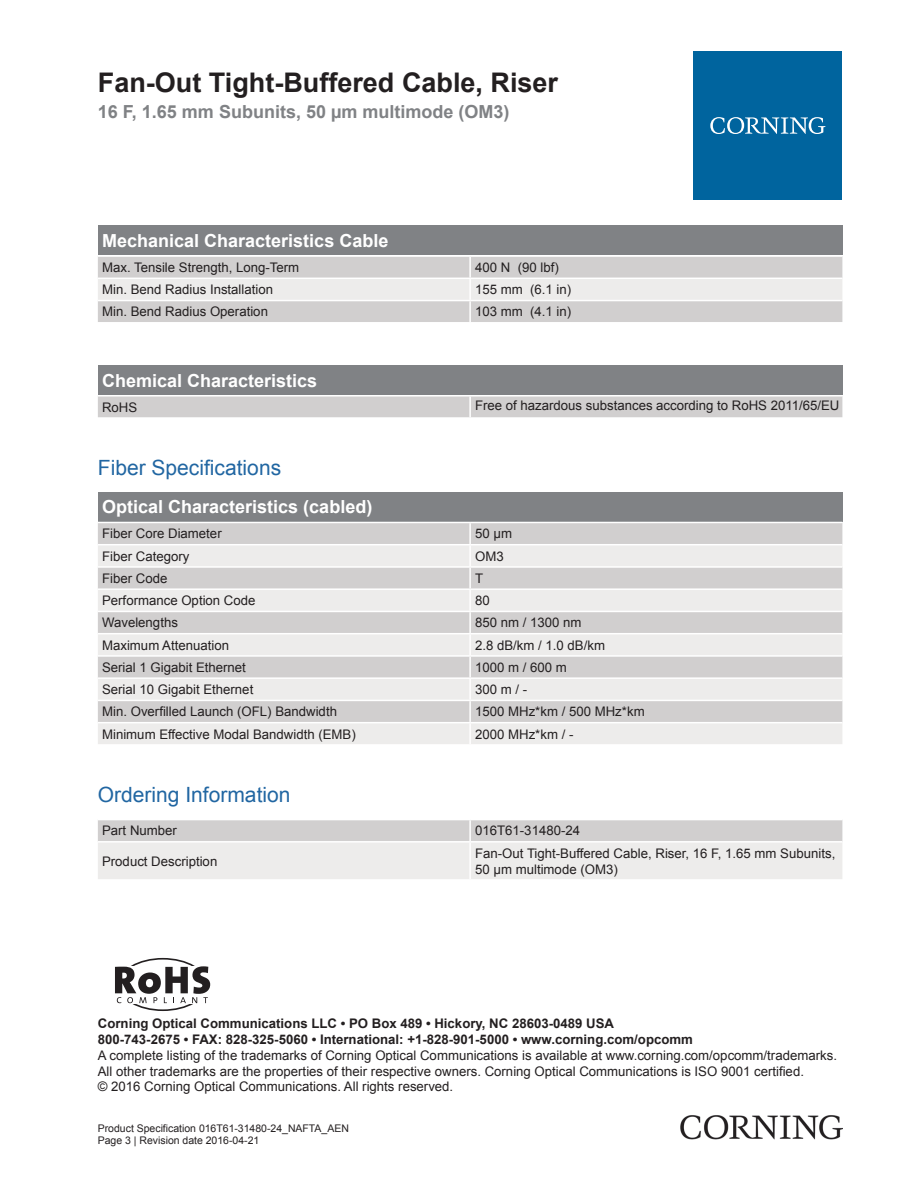
<style>
.page{position:relative;width:919px;height:1187px;background:#fff}
.page>*{position:absolute;margin:0;border:0;box-sizing:border-box;transform-origin:0 0}
.t1{font:700 27px "Arial";color:#231f20}
.t2{font:21px "Arial";color:#2166a2}
.t3{font:700 18px "Arial";color:#fff}
.t4{font:700 18px "Arial";color:#808285}
.t5{font:13.2px/15.9px "Arial";color:#231f20}
.t6{font:700 13.2px/15.9px "Arial";color:#231f20}
.t7{font:10.5px/12.6px "Arial";color:#231f20}
</style>
<div class="page">
<div style="left:98px;top:225px;width:744px;height:30px;background:#808285"></div>
<div style="left:98px;top:257px;width:744px;height:65px;background:#d1cfcf"></div>
<div style="left:98px;top:279px;width:744px;height:21px;background:#edeceb"></div>
<hr style="left:469px;top:257px;width:2px;height:20px;background:#fff">
<hr style="left:469px;top:279px;width:2px;height:21px;background:#fff">
<hr style="left:469px;top:301px;width:2px;height:21px;background:#fff">
<hr style="left:98px;top:277px;width:372px;height:2px;background:#fff">
<hr style="left:470px;top:277px;width:372px;height:2px;background:#fff">
<hr style="left:98px;top:300px;width:372px;height:1px;background:#fff">
<hr style="left:470px;top:300px;width:372px;height:1px;background:#fff">
<div style="left:98px;top:365px;width:744px;height:30px;background:#808285"></div>
<div style="left:98px;top:396px;width:744px;height:21px;background:#d1cfcf"></div>
<hr style="left:469px;top:396px;width:2px;height:21px;background:#fff">
<div style="left:98px;top:492px;width:744px;height:29px;background:#808285"></div>
<div style="left:98px;top:523px;width:744px;height:21px;background:#d1cfcf"></div>
<svg style="left:98px;top:545px;width:744px;height:199px;fill:#edeceb"></svg>
<hr style="left:469px;top:523px;width:2px;height:21px;background:#fff">
<hr style="left:469px;top:545px;width:2px;height:21px;background:#fff">
<hr style="left:469px;top:567px;width:2px;height:21px;background:#fff">
<hr style="left:469px;top:590px;width:2px;height:20px;background:#fff">
<hr style="left:469px;top:612px;width:2px;height:21px;background:#fff">
<hr style="left:469px;top:634px;width:2px;height:21px;background:#fff">
<hr style="left:469px;top:656px;width:2px;height:21px;background:#fff">
<hr style="left:469px;top:679px;width:2px;height:20px;background:#fff">
<hr style="left:469px;top:701px;width:2px;height:20px;background:#fff">
<hr style="left:469px;top:723px;width:2px;height:21px;background:#fff">
<hr style="left:98px;top:566px;width:372px;height:1px;background:#fff">
<hr style="left:470px;top:566px;width:372px;height:1px;background:#fff">
<hr style="left:98px;top:588px;width:372px;height:2px;background:#fff">
<hr style="left:470px;top:588px;width:372px;height:2px;background:#fff">
<hr style="left:98px;top:610px;width:372px;height:2px;background:#fff">
<hr style="left:470px;top:610px;width:372px;height:2px;background:#fff">
<hr style="left:98px;top:633px;width:372px;height:1px;background:#fff">
<hr style="left:470px;top:633px;width:372px;height:1px;background:#fff">
<hr style="left:98px;top:655px;width:372px;height:1px;background:#fff">
<hr style="left:470px;top:655px;width:372px;height:1px;background:#fff">
<hr style="left:98px;top:677px;width:372px;height:2px;background:#fff">
<hr style="left:470px;top:677px;width:372px;height:2px;background:#fff">
<hr style="left:98px;top:699px;width:372px;height:2px;background:#fff">
<hr style="left:470px;top:699px;width:372px;height:2px;background:#fff">
<hr style="left:98px;top:721px;width:372px;height:2px;background:#fff">
<hr style="left:470px;top:721px;width:372px;height:2px;background:#fff">
<svg style="left:98px;top:820px;width:744px;height:59px"></svg>
<hr style="left:469px;top:820px;width:2px;height:21px;background:#fff">
<hr style="left:469px;top:842px;width:2px;height:37px;background:#fff">
<hr style="left:98px;top:841px;width:372px;height:1px;background:#fff">
<hr style="left:470px;top:841px;width:372px;height:1px;background:#fff">
<div style="left:693px;top:51px;width:149px;height:149px;background:#00649e"></div>
<svg style="left:710px;top:117px;width:115px;height:17px"></svg>
<img style="left:680px;top:1115px;width:162px;height:24px">
<div style="left:118px;top:957px;width:90px;height:53px;border:2px solid #231f20;border-radius:50%"></div>
<div style="left:98px;top:966px;width:123px;height:38px;background:#fff"></div>
<svg style="left:115px;top:966px;width:95px;height:37px"></svg>
<h1 class="t1" style="left:98px;top:64px;width:462px">Fan-Out Tight-Buffered Cable, Riser</h1>
<h3 class="t4" style="left:98px;top:100px;width:413px">16 F, 1.65 mm Subunits, 50 µm multimode (OM3)</h3>
<h3 class="t3" style="left:102px;top:228px;width:288px">Mechanical Characteristics Cable</h3>
<p class="t5" style="left:102px;top:259px;width:199px">Max. Tensile Strength, Long-Term</p>
<p class="t5" style="left:475px;top:259px;width:85px">400 N (90 lbf)</p>
<p class="t5" style="left:102px;top:282px;width:172px">Min. Bend Radius Installation</p>
<p class="t5" style="left:475px;top:282px;width:98px">155 mm (6.1 in)</p>
<p class="t5" style="left:102px;top:304px;width:167px">Min. Bend Radius Operation</p>
<p class="t5" style="left:475px;top:304px;width:98px">103 mm (4.1 in)</p>
<h3 class="t3" style="left:102px;top:368px;width:217px">Chemical Characteristics</h3>
<p class="t5" style="left:102px;top:399px;width:37px">RoHS</p>
<p class="t5" style="left:475px;top:398px;width:366px">Free of hazardous substances according to RoHS 2011/65/EU</p>
<h2 class="t2" style="left:98px;top:454px;width:185px">Fiber Specifications</h2>
<h3 class="t3" style="left:102px;top:495px;width:272px">Optical Characteristics (cabled)</h3>
<p class="t5" style="left:102px;top:526px;width:121px">Fiber Core Diameter</p>
<p class="t5" style="left:475px;top:526px;width:38px">50 µm</p>
<p class="t5" style="left:102px;top:548px;width:89px">Fiber Category</p>
<p class="t5" style="left:475px;top:548px;width:30px">OM3</p>
<p class="t5" style="left:102px;top:570px;width:67px">Fiber Code</p>
<p class="t5" style="left:475px;top:570px;width:10px">T</p>
<p class="t5" style="left:102px;top:592px;width:155px">Performance Option Code</p>
<p class="t5" style="left:475px;top:592px;width:16px">80</p>
<p class="t5" style="left:102px;top:614px;width:77px">Wavelengths</p>
<p class="t5" style="left:475px;top:614px;width:108px">850 nm / 1300 nm</p>
<p class="t5" style="left:102px;top:637px;width:128px">Maximum Attenuation</p>
<p class="t5" style="left:475px;top:637px;width:131px">2.8 dB/km / 1.0 dB/km</p>
<p class="t5" style="left:102px;top:659px;width:145px">Serial 1 Gigabit Ethernet</p>
<p class="t5" style="left:475px;top:659px;width:93px">1000 m / 600 m</p>
<p class="t5" style="left:102px;top:681px;width:153px">Serial 10 Gigabit Ethernet</p>
<p class="t5" style="left:475px;top:681px;width:54px">300 m / -</p>
<p class="t5" style="left:102px;top:703px;width:236px">Min. Overfilled Launch (OFL) Bandwidth</p>
<p class="t5" style="left:475px;top:703px;width:171px">1500 MHz*km / 500 MHz*km</p>
<p class="t5" style="left:102px;top:726px;width:255px">Minimum Effective Modal Bandwidth (EMB)</p>
<p class="t5" style="left:475px;top:726px;width:100px">2000 MHz*km / -</p>
<h2 class="t2" style="left:98px;top:780px;width:194px">Ordering Information</h2>
<p class="t5" style="left:102px;top:822px;width:76px">Part Number</p>
<p class="t5" style="left:475px;top:822px;width:106px">016T61-31480-24</p>
<p class="t5" style="left:102px;top:853px;width:117px">Product Description</p>
<p class="t5" style="left:475px;top:845px;width:361px">Fan-Out Tight-Buffered Cable, Riser, 16 F, 1.65 mm Subunits,<br>50 µm multimode (OM3)</p>
<p class="t6" style="left:98px;top:1015px;width:596px">Corning Optical Communications LLC • PO Box 489 • Hickory, NC 28603-0489 USA<br>800-743-2675 • FAX: 828-325-5060 • International: +1-828-901-5000 • www.corning.com/opcomm</p>
<p class="t5" style="left:98px;top:1047px;width:740px">A complete listing of the trademarks of Corning Optical Communications is available at www.corning.com/opcomm/trademarks.<br>All other trademarks are the properties of their respective owners. Corning Optical Communications is ISO 9001 certified.<br>© 2016 Corning Optical Communications. All rights reserved.</p>
<p class="t7" style="left:98px;top:1121px;width:252px">Product Specification 016T61-31480-24_NAFTA_AEN<br>Page 3 | Revision date 2016-04-21</p>
</div>
